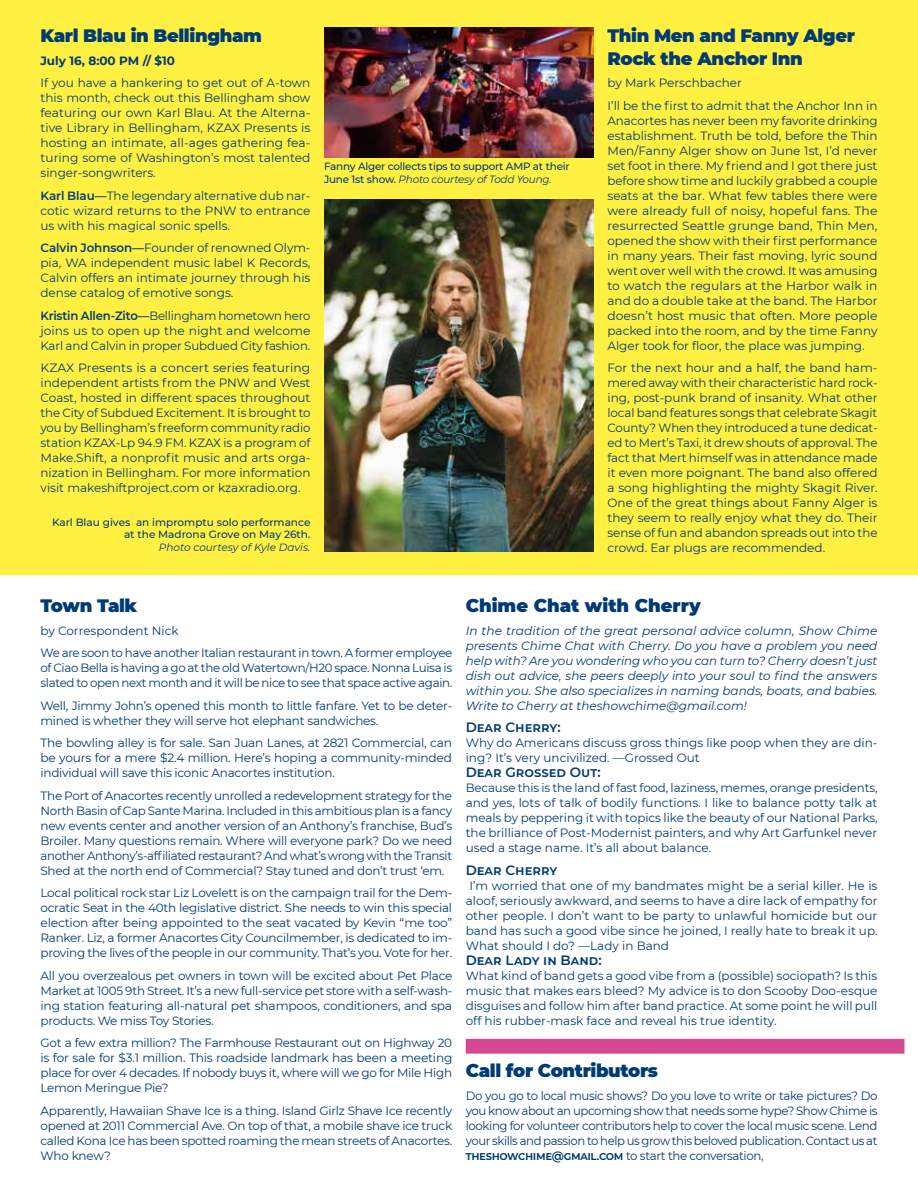
<style>
.page{position:relative;width:918px;height:1188px;background:#fff}
.page>*{position:absolute;margin:0;border:0;box-sizing:border-box;transform-origin:0 0}
.t1{font:900 18px/22.5px "Montserrat";letter-spacing:-.02em;color:#003b75}
.t2{font:900 18px "Montserrat";color:#003b75}
.t3{font:600 13.5px "Montserrat";color:#003b75}
.t4{font:600 13.5px "Montserrat";letter-spacing:.025em;color:#003b75}
.t5{font:12px/15px "Montserrat";letter-spacing:-.015em;color:#003b75;text-align:justify}
.t6{font:italic 12px/15px "Montserrat";color:#003b75;text-align:justify}
.t7{font:700 12px "Montserrat";color:#003b75}
.t8{font:500 10.5px/12.6px "Montserrat";letter-spacing:-.005em;color:#003b75;text-align:right}
.t9{font:italic 10.5px "Montserrat";color:#003b75}
.s1{font-weight:600}
.s2{font-weight:400;font-style:italic}
</style>
<div class="page">
<div style="left:466px;top:1039px;width:438px;height:15px;background:#d74894"></div>
<div style="left:0;top:0;width:918px;height:574px;background:#fff041"></div>
<img style="left:324px;top:200px;width:270px;height:352px">
<img style="left:324px;top:27px;width:270px;height:130px">
<h1 class="t1" style="left:40px;top:24px;width:223px">Karl Blau in Bellingham</h1>
<p class="t7" style="left:40px;top:53px;width:136px">July 16, 8:00 PM // $10</p>
<p class="t5" style="left:40px;top:75px;width:272px">If you have a hankering to get out of A-town this month, check out this Bellingham show featuring our own Karl Blau. At the Alterna&shy;tive Library in Bellingham, KZAX Presents is hosting an intimate, all-ages gathering fea&shy;turing some of Washington’s most talented singer-songwriters.</p>
<p class="t5" style="left:40px;top:188px;width:272px"><span class="s1">Karl Blau—</span>The legendary alternative dub nar&shy;cotic wizard returns to the PNW to entrance us with his magical sonic spells.</p>
<p class="t5" style="left:40px;top:240px;width:272px"><span class="s1">Calvin Johnson—</span>Founder of renowned Olym&shy;pia, WA independent music label K Records, Calvin offers an intimate journey through his dense catalog of emotive songs.</p>
<p class="t5" style="left:40px;top:308px;width:272px"><span class="s1">Kristin Allen-Zito—</span>Bellingham hometown hero joins us to open up the night and welcome Karl and Calvin in proper Subdued City fashion.</p>
<p class="t5" style="left:40px;top:360px;width:272px">KZAX Presents is a concert series featuring independent artists from the PNW and West Coast, hosted in different spaces throughout the City of Subdued Excitement. It is brought to you by Bellingham’s freeform community radio station KZAX-Lp 94.9 FM. KZAX is a program of Make.Shift, a nonprofit music and arts orga&shy;nization in Bellingham. For more information visit makeshiftproject.com or kzaxradio.org.</p>
<p class="t8" style="left:52px;top:516px;width:260px">Karl Blau gives an impromptu solo performance at the Madrona Grove on May 26th.</p>
<p class="t9" style="left:159px;top:541px;width:153px">Photo courtesy of Kyle Davis.</p>
<p class="t8" style="left:324px;top:160px;width:247px;text-align:left">Fanny Alger collects tips to support AMP at their<br>June 1st show. <span class="s2">Photo courtesy of Todd Young.</span></p>
<h1 class="t1" style="left:608px;top:24px;width:249px">Thin Men and Fanny Alger<br>Rock the Anchor Inn</h1>
<p class="t5" style="left:608px;top:71px;width:271px;line-height:22.5px">by Mark Perschbacher<br>I’ll be the first to admit that the Anchor Inn in</p>
<p class="t5" style="left:608px;top:113px;width:272px">Anacortes has never been my favorite drinking establishment. Truth be told, before the Thin Men/Fanny Alger show on June 1st, I’d never set foot in there. My friend and I got there just before show time and luckily grabbed a couple seats at the bar. What few tables there were were already full of noisy, hopeful fans. The resurrected Seattle grunge band, Thin Men, opened the show with their first performance in many years. Their fast moving, lyric sound went over well with the crowd. It was amusing to watch the regulars at the Harbor walk in and do a double take at the band. The Harbor doesn’t host music that often. More people packed into the room, and by the time Fanny Alger took for floor, the place was jumping.</p>
<p class="t5" style="left:608px;top:360px;width:272px">For the next hour and a half, the band ham&shy;mered away with their characteristic hard rock&shy;ing, post-punk brand of insanity. What other local band features songs that celebrate Skagit County? When they introduced a tune dedicat&shy;ed to Mert’s Taxi, it drew shouts of approval. The fact that Mert himself was in attendance made it even more poignant. The band also offered a song highlighting the mighty Skagit River.<br>One of the great things about Fanny Alger is they seem to really enjoy what they do. Their sense of fun and abandon spreads out into the crowd. Ear plugs are recommended.</p>
<h1 class="t1" style="left:40px;top:594px;width:98px">Town Talk</h1>
<p class="t5" style="left:40px;top:619px;width:413px;line-height:22.5px">by Correspondent Nick<br>We are soon to have another Italian restaurant in town. A former employee</p>
<p class="t5" style="left:40px;top:660px;width:413px">of Ciao Bella is having a go at the old Watertown/H20 space. Nonna Luisa is slated to open next month and it will be nice to see that space active again.</p>
<p class="t5" style="left:40px;top:698px;width:413px">Well, Jimmy John’s opened this month to little fanfare. Yet to be deter&shy;mined is whether they will serve hot elephant sandwiches.</p>
<p class="t5" style="left:40px;top:735px;width:413px">The bowling alley is for sale. San Juan Lanes, at 2821 Commercial, can be yours for a mere $2.4 million. Here’s hoping a community-minded individual will save this iconic Anacortes institution.</p>
<p class="t5" style="left:40px;top:788px;width:413px">The Port of Anacortes recently unrolled a redevelopment strategy for the North Basin of Cap Sante Marina. Included in this ambitious plan is a fancy new events center and another version of an Anthony’s franchise, Bud’s Broiler. Many questions remain. Where will everyone park? Do we need another Anthony’s-affiliated restaurant? And what’s wrong with the Transit Shed at the north end of Commercial? Stay tuned and don’t trust ‘em.</p>
<p class="t5" style="left:40px;top:885px;width:413px">Local political rock star Liz Lovelett is on the campaign trail for the Dem&shy;ocratic Seat in the 40th legislative district. She needs to win this special election after being appointed to the seat vacated by Kevin “me too” Ranker. Liz, a former Anacortes City Councilmember, is dedicated to im&shy;proving the lives of the people in our community. That’s you. Vote for her.</p>
<p class="t5" style="left:40px;top:968px;width:413px">All you overzealous pet owners in town will be excited about Pet Place Market at 1005 9th Street. It’s a new full-service pet store with a self-wash&shy;ing station featuring all-natural pet shampoos, conditioners, and spa products. We miss Toy Stories.</p>
<p class="t5" style="left:40px;top:1035px;width:413px">Got a few extra million? The Farmhouse Restaurant out on Highway 20 is for sale for $3.1 million. This roadside landmark has been a meeting place for over 4 decades. If nobody buys it, where will we go for Mile High Lemon Meringue Pie?</p>
<p class="t5" style="left:40px;top:1103px;width:413px">Apparently, Hawaiian Shave Ice is a thing. Island Girlz Shave Ice recently opened at 2011 Commercial Ave. On top of that, a mobile shave ice truck called Kona Ice has been spotted roaming the mean streets of Anacortes.<br>Who knew?</p>
<h1 class="t2" style="left:466px;top:595px;width:237px">Chime Chat with Cherry</h1>
<p class="t6" style="left:466px;top:623px;width:413px">In the tradition of the great personal advice column, Show Chime presents Chime Chat with Cherry. Do you have a problem you need help with? Are you wondering who you can turn to? Cherry doesn’t just dish out advice, she peers deeply into your soul to find the answers within you. She also specializes in naming bands, boats, and babies.<br>Write to Cherry at theshowchime@gmail.com!</p>
<p class="t3" style="left:466px;top:719px;width:96px">Dear Cherry:</p>
<p class="t5" style="left:466px;top:735px;width:413px">Why do Americans discuss gross things like poop when they are din&shy;ing? It’s very uncivilized. —Grossed Out</p>
<p class="t3" style="left:466px;top:764px;width:137px">Dear Grossed Out:</p>
<p class="t5" style="left:466px;top:780px;width:413px">Because this is the land of fast food, laziness, memes, orange presidents, and yes, lots of talk of bodily functions. I like to balance potty talk at meals by peppering it with topics like the beauty of our National Parks, the brilliance of Post-Modernist painters, and why Art Garfunkel never used a stage name. It’s all about balance.</p>
<p class="t3" style="left:466px;top:861px;width:93px">Dear Cherry</p>
<p class="t5" style="left:466px;top:878px;width:413px;text-indent:4px">I’m worried that one of my bandmates might be a serial killer. He is aloof, seriously awkward, and seems to have a dire lack of empathy for other people. I don’t want to be party to unlawful homicide but our band has such a good vibe since he joined, I really hate to break it up.<br>What should I do? —Lady in Band</p>
<p class="t4" style="left:466px;top:951px;width:137px">Dear Lady in Band:</p>
<p class="t5" style="left:466px;top:968px;width:413px">What kind of band gets a good vibe from a (possible) sociopath? Is this music that makes ears bleed? My advice is to don Scooby Doo-esque disguises and follow him after band practice. At some point he will pull off his rubber-mask face and reveal his true identity.</p>
<h1 class="t1" style="left:466px;top:1059px;width:194px">Call for Contributors</h1>
<p class="t5" style="left:466px;top:1088px;width:413px">Do you go to local music shows? Do you love to write or take pictures? Do you know about an upcoming show that needs some hype? Show Chime is looking for volunteer contributors help to cover the local music scene. Lend your skills and passion to help us grow this beloved publication. Contact us at <span class="s1">theshowchime@gmail.com</span> to start the conversation,</p>
</div>
